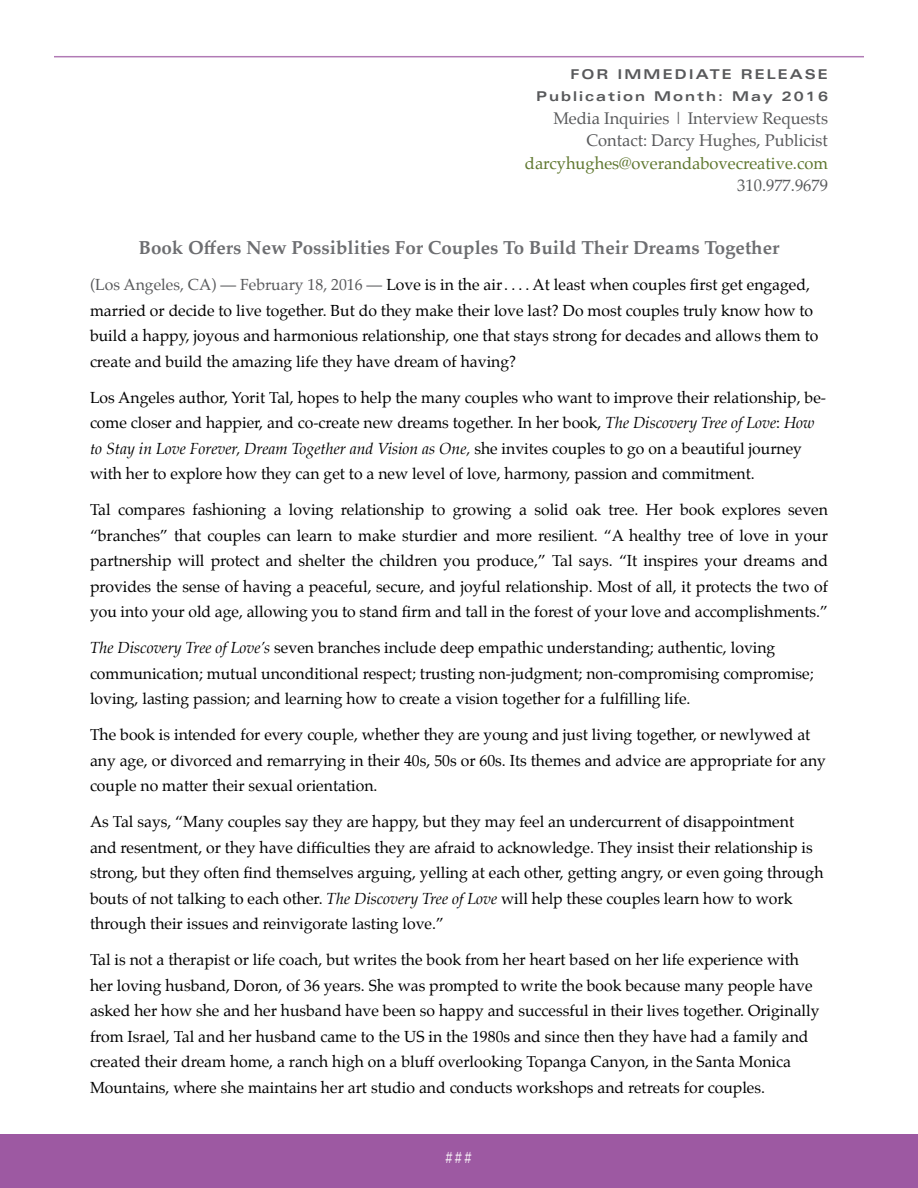
<style>
.page{position:relative;width:918px;height:1188px;background:#fff}
.page>*{position:absolute;margin:0;border:0;box-sizing:border-box;transform-origin:0 0}
.PressKit_title{font:700 18.75px "Palatino";color:#6d6e71}
.ImmediateReleaseBody{font:16.5px "Palatino";color:#58595b}
.ImmediateReleaseBody-2{font:16.5px "Palatino";color:#5f772f}
.PressRelease{font:15.75px/25.5px "Palatino";color:#000}
.PressRelease-2{font:15.75px "Palatino";color:#fff}
.ForImmediateRelease{font:700 expanded 13.5px "Univers";letter-spacing:.15em;color:#58595b}
.s1{color:#58595b}
.s2{font-style:italic}
</style>
<div class="page">
<div style="left:0;top:1134px;width:918px;height:54px;background:#9d59a2"></div>
<hr style="left:54px;top:56px;width:810px;height:1px;background:#b17ab5">
<p class="ForImmediateRelease" style="left:570px;top:66px;width:259px">FOR IMMEDIATE RELEASE</p>
<p class="ForImmediateRelease" style="left:536px;top:89px;width:293px">Publication Month: May 2016</p>
<p class="ImmediateReleaseBody" style="left:553px;top:104px;width:276px">Media Inquiries | Interview Requests</p>
<p class="ImmediateReleaseBody" style="left:586px;top:127px;width:243px">Contact: Darcy Hughes, Publicist</p>
<p class="ImmediateReleaseBody-2" style="left:525px;top:149px;width:305px">darcyhughes@overandabovecreative.com</p>
<p class="ImmediateReleaseBody" style="left:737px;top:172px;width:92px">310.977.9679</p>
<p class="PressKit_title" style="left:139px;top:232px;width:642px">Book Offers New Possiblities For Couples To Build Their Dreams Together</p>
<p class="PressRelease" style="left:90px;top:272px;width:730px"><span class="s1">(Los Angeles, CA) — February 18, 2016 —</span> Love is in the air . . . . At least when couples first get engaged, married or decide to live together. But do they make their love last? Do most couples truly know how to build a happy, joyous and harmonious relationship, one that stays strong for decades and allows them to create and build the amazing life they have dream of having?</p>
<p class="PressRelease" style="left:90px;top:385px;width:738px">Los Angeles author, Yorit Tal, hopes to help the many couples who want to improve their relationship, be&shy;come closer and happier, and co-create new dreams together. In her book, <span class="s2">The Discovery Tree of Love</span>: <span class="s2">How to Stay in Love Forever, Dream Together and Vision as One,</span> she invites couples to go on a beautiful journey with her to explore how they can get to a new level of love, harmony, passion and commitment.</p>
<p class="PressRelease" style="left:90px;top:497px;width:740px;text-align:justify">Tal compares fashioning a loving relationship to growing a solid oak tree. Her book explores seven “branches” that couples can learn to make sturdier and more resilient. “A healthy tree of love in your partnership will protect and shelter the children you produce,” Tal says. “It inspires your dreams and provides the sense of having a peaceful, secure, and joyful relationship. Most of all, it protects the two of you into your old age, allowing you to stand firm and tall in the forest of your love and accomplishments.”</p>
<p class="PressRelease" style="left:90px;top:635px;width:725px"><span class="s2">The Discovery Tree of Love’s</span> seven branches include deep empathic understanding; authentic, loving communication; mutual unconditional respect; trusting non-judgment; non-compromising compromise; loving, lasting passion; and learning how to create a vision together for a fulfilling life.</p>
<p class="PressRelease" style="left:90px;top:722px;width:738px">The book is intended for every couple, whether they are young and just living together, or newlywed at any age, or divorced and remarrying in their 40s, 50s or 60s. Its themes and advice are appropriate for any couple no matter their sexual orientation.</p>
<p class="PressRelease" style="left:90px;top:809px;width:735px">As Tal says, “Many couples say they are happy, but they may feel an undercurrent of disappointment and resentment, or they have difficulties they are afraid to acknowledge. They insist their relationship is strong, but they often find themselves arguing, yelling at each other, getting angry, or even going through bouts of not talking to each other. <span class="s2">The Discovery Tree of Love</span> will help these couples learn how to work through their issues and reinvigorate lasting love.”</p>
<p class="PressRelease" style="left:90px;top:947px;width:731px">Tal is not a therapist or life coach, but writes the book from her heart based on her life experience with her loving husband, Doron, of 36 years. She was prompted to write the book because many people have asked her how she and her husband have been so happy and successful in their lives together. Originally from Israel, Tal and her husband came to the US in the 1980s and since then they have had a family and created their dream home, a ranch high on a bluff overlooking Topanga Canyon, in the Santa Monica Mountains, where she maintains her art studio and conducts workshops and retreats for couples.</p>
<p class="PressRelease-2" style="left:445px;top:1145px;width:30px">###</p>
</div>
